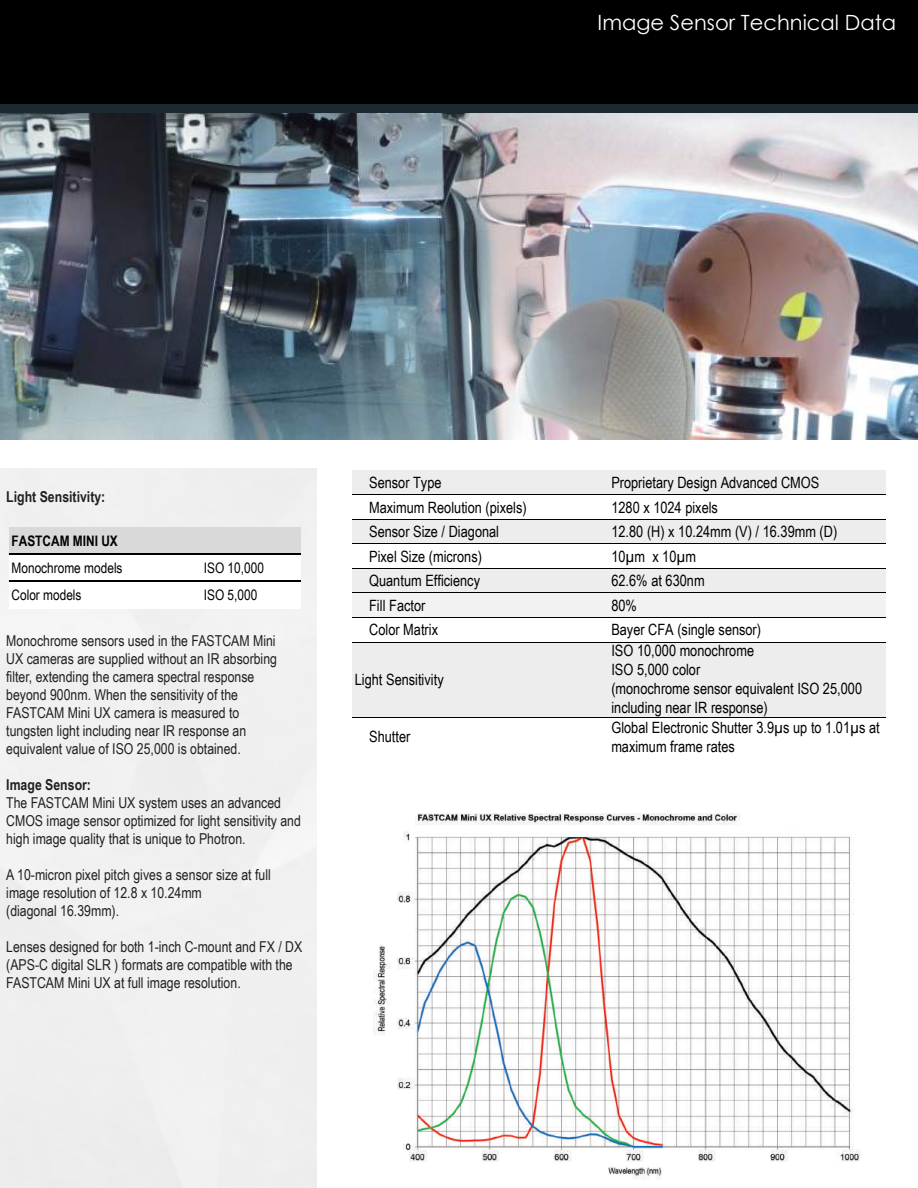
<style>
.page{position:relative;width:918px;height:1188px;background:#fff}
.page>*{position:absolute;margin:0;border:0;box-sizing:border-box;transform-origin:0 0}
.t1{font:21px "Century Gothic";color:#fff}
.t2{font:15.6px/18.9px "Arial Narrow";color:#000}
.t3{font:15px/18px "Arial Narrow";color:#231f20}
.t4{font:700 15px "Arial Narrow";color:#231f20}
.t5{font:14.55px "Arial Narrow";color:#000}
.t6{font:700 14.55px "Arial Narrow";color:#000}
</style>
<div class="page">
<div style="left:9px;top:527px;width:292px;height:27px;background:#d9d9d9"></div>
<hr style="left:9px;top:553px;width:292px;height:1px;background:#000">
<hr style="left:9px;top:554px;width:292px;height:1px;background:#000">
<hr style="left:9px;top:580px;width:292px;height:1px;background:#000">
<hr style="left:9px;top:581px;width:292px;height:1px;background:#000">
<img style="left:373px;top:813px;width:488px;height:367px">
<div style="left:352px;top:470px;width:534px;height:25px;background:#ededed"></div>
<div style="left:352px;top:519px;width:534px;height:25px;background:#ededed"></div>
<div style="left:352px;top:568px;width:534px;height:25px;background:#ededed"></div>
<div style="left:352px;top:593px;width:534px;height:25px;background:#f2f2f2"></div>
<div style="left:352px;top:642px;width:534px;height:76px;background:#ededed"></div>
<hr style="left:352px;top:494px;width:534px;height:1px;background:#000">
<hr style="left:352px;top:519px;width:534px;height:1px;background:#000">
<hr style="left:352px;top:543px;width:534px;height:1px;background:#000">
<hr style="left:352px;top:568px;width:534px;height:1px;background:#000">
<hr style="left:352px;top:592px;width:534px;height:1px;background:#000">
<hr style="left:352px;top:617px;width:534px;height:1px;background:#000">
<hr style="left:352px;top:642px;width:534px;height:1px;background:#000">
<hr style="left:352px;top:717px;width:534px;height:1px;background:#000">
<div style="left:0;top:0;width:918px;height:104px;background:#000"></div>
<img style="left:0;top:112px;width:918px;height:327px">
<div style="left:0;top:104px;width:918px;height:8px;background:#1d2930"></div>
<h1 class="t1" style="left:598px;top:8px;width:300px">Image Sensor Technical Data</h1>
<p class="t4" style="left:6px;top:486px;width:101px">Light Sensitivity:</p>
<p class="t6" style="left:12px;top:530px;width:108px">FASTCAM MINI UX</p>
<p class="t5" style="left:12px;top:557px;width:113px">Monochrome models</p>
<p class="t5" style="left:204px;top:557px;width:62px">ISO 10,000</p>
<p class="t5" style="left:12px;top:584px;width:72px">Color models</p>
<p class="t5" style="left:204px;top:584px;width:55px">ISO 5,000</p>
<p class="t3" style="left:6px;top:631px;width:272px">Monochrome sensors used in the FASTCAM Mini UX cameras are supplied without an IR absorbing filter, extending the camera spectral response beyond 900nm. When the sensitivity of the FASTCAM Mini UX camera is measured to tungsten light including near IR response an equivalent value of ISO 25,000 is obtained.</p>
<p class="t4" style="left:6px;top:774px;width:86px">Image Sensor:</p>
<p class="t3" style="left:6px;top:793px;width:296px">The FASTCAM Mini UX system uses an advanced<br>CMOS image sensor optimized for light sensitivity and high image quality that is unique to Photron.</p>
<p class="t3" style="left:6px;top:865px;width:266px">A 10-micron pixel pitch gives a sensor size at full image resolution of 12.8 x 10.24mm<br>(diagonal 16.39mm).</p>
<p class="t3" style="left:6px;top:937px;width:298px">Lenses designed for both 1-inch C-mount and FX / DX (APS-C digital SLR ) formats are compatible with the<br>FASTCAM Mini UX at full image resolution.</p>
<p class="t2" style="left:369px;top:473px;width:74px">Sensor Type</p>
<p class="t2" style="left:611px;top:473px;width:209px">Proprietary Design Advanced CMOS</p>
<p class="t2" style="left:369px;top:497px;width:159px">Maximum Reolution (pixels)</p>
<p class="t2" style="left:611px;top:497px;width:108px">1280 x 1024 pixels</p>
<p class="t2" style="left:369px;top:522px;width:131px">Sensor Size / Diagonal</p>
<p class="t2" style="left:611px;top:522px;width:227px">12.80 (H) x 10.24mm (V) / 16.39mm (D)</p>
<p class="t2" style="left:369px;top:546px;width:114px">Pixel Size (microns)</p>
<p class="t2" style="left:611px;top:546px;width:86px">10µm x 10µm</p>
<p class="t2" style="left:369px;top:571px;width:112px">Quantum Efficiency</p>
<p class="t2" style="left:611px;top:571px;width:95px">62.6% at 630nm</p>
<p class="t2" style="left:369px;top:595px;width:58px">Fill Factor</p>
<p class="t2" style="left:611px;top:595px;width:27px">80%</p>
<p class="t2" style="left:369px;top:620px;width:70px">Color Matrix</p>
<p class="t2" style="left:611px;top:620px;width:151px">Bayer CFA (single sensor)</p>
<p class="t2" style="left:355px;top:669px;width:90px">Light Sensitivity</p>
<p class="t2" style="left:611px;top:641px;width:252px">ISO 10,000 monochrome<br>ISO 5,000 color<br>(monochrome sensor equivalent ISO 25,000 including near IR response)</p>
<p class="t2" style="left:369px;top:727px;width:43px">Shutter</p>
<p class="t2" style="left:611px;top:717px;width:270px">Global Electronic Shutter 3.9µs up to 1.01µs at maximum frame rates</p>
</div>
